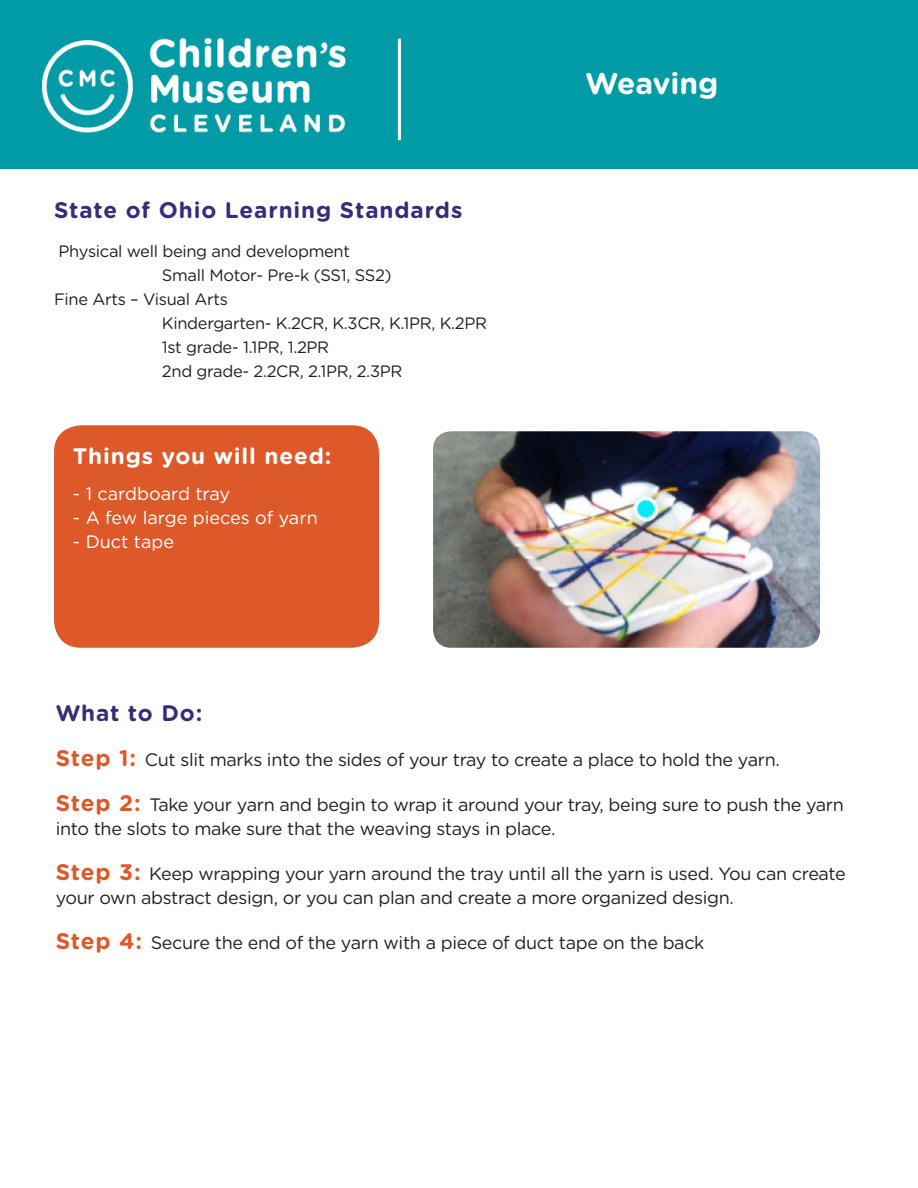
<style>
.page{position:relative;width:918px;height:1188px;background:#fff}
.page>*{position:absolute;margin:0;border:0;box-sizing:border-box;transform-origin:0 0}
.t1{font:700 30px "Gotham Rounded";color:#fff}
.t2{font:700 22.5px "Gotham Rounded";letter-spacing:.04em;color:#362d7a}
.t3{font:700 22.5px "Gotham Rounded";letter-spacing:.04em;color:#fff}
.t4{font:18px/24px "Gotham Rounded";letter-spacing:-.02em;color:#231f20}
.t5{font:18px "Gotham Rounded";color:#fff}
.t6{font:16.5px "Gotham Rounded";letter-spacing:-.02em;color:#231f20}
.s1{font-weight:700;font-size:22.5px;color:#dd592a}
</style>
<div class="page">
<div style="left:0;top:0;width:918px;height:168px;background:#019ba5"></div>
<img style="left:43px;top:39px;width:303px;height:93px">
<hr style="left:398px;top:39px;width:3px;height:101px;background:#fff">
<div style="left:54px;top:425px;width:325px;height:223px;background:#dd592a;border-radius:27px"></div>
<img style="left:433px;top:431px;width:387px;height:217px">
<p class="t2" style="left:54px;top:194px;width:410px">State of Ohio Learning Standards</p>
<p class="t6" style="left:59px;top:240px;width:293px">Physical well being and development</p>
<p class="t6" style="left:162px;top:264px;width:231px">Small Motor- Pre-k (SS1, SS2)</p>
<p class="t6" style="left:54px;top:288px;width:175px">Fine Arts – Visual Arts</p>
<p class="t6" style="left:162px;top:312px;width:327px">Kindergarten- K.2CR, K.3CR, K.1PR, K.2PR</p>
<p class="t6" style="left:162px;top:336px;width:169px">1st grade- 1.1PR, 1.2PR</p>
<p class="t6" style="left:162px;top:360px;width:242px">2nd grade- 2.2CR, 2.1PR, 2.3PR</p>
<p class="t3" style="left:73px;top:440px;width:260px">Things you will need:</p>
<p class="t5" style="left:73px;top:481px;width:159px">- 1 cardboard tray</p>
<p class="t5" style="left:73px;top:505px;width:246px">- A few large pieces of yarn</p>
<p class="t5" style="left:73px;top:529px;width:103px">- Duct tape</p>
<p class="t1" style="left:585px;top:62px;width:134px">Weaving</p>
<p class="t2" style="left:56px;top:696px;width:148px">What to Do:</p>
<p class="t4" style="left:56px;top:747px;width:726px"><span class="s1">Step 1:</span> Cut slit marks into the sides of your tray to create a place to hold the yarn.</p>
<p class="t4" style="left:56px;top:792px;width:790px"><span class="s1">Step 2:</span> Take your yarn and begin to wrap it around your tray, being sure to push the yarn into the slots to make sure that the weaving stays in place.</p>
<p class="t4" style="left:56px;top:861px;width:792px"><span class="s1">Step 3:</span> Keep wrapping your yarn around the tray until all the yarn is used. You can create your own abstract design, or you can plan and create a more organized design.</p>
<p class="t4" style="left:56px;top:930px;width:650px"><span class="s1">Step 4:</span> Secure the end of the yarn with a piece of duct tape on the back</p>
</div>
